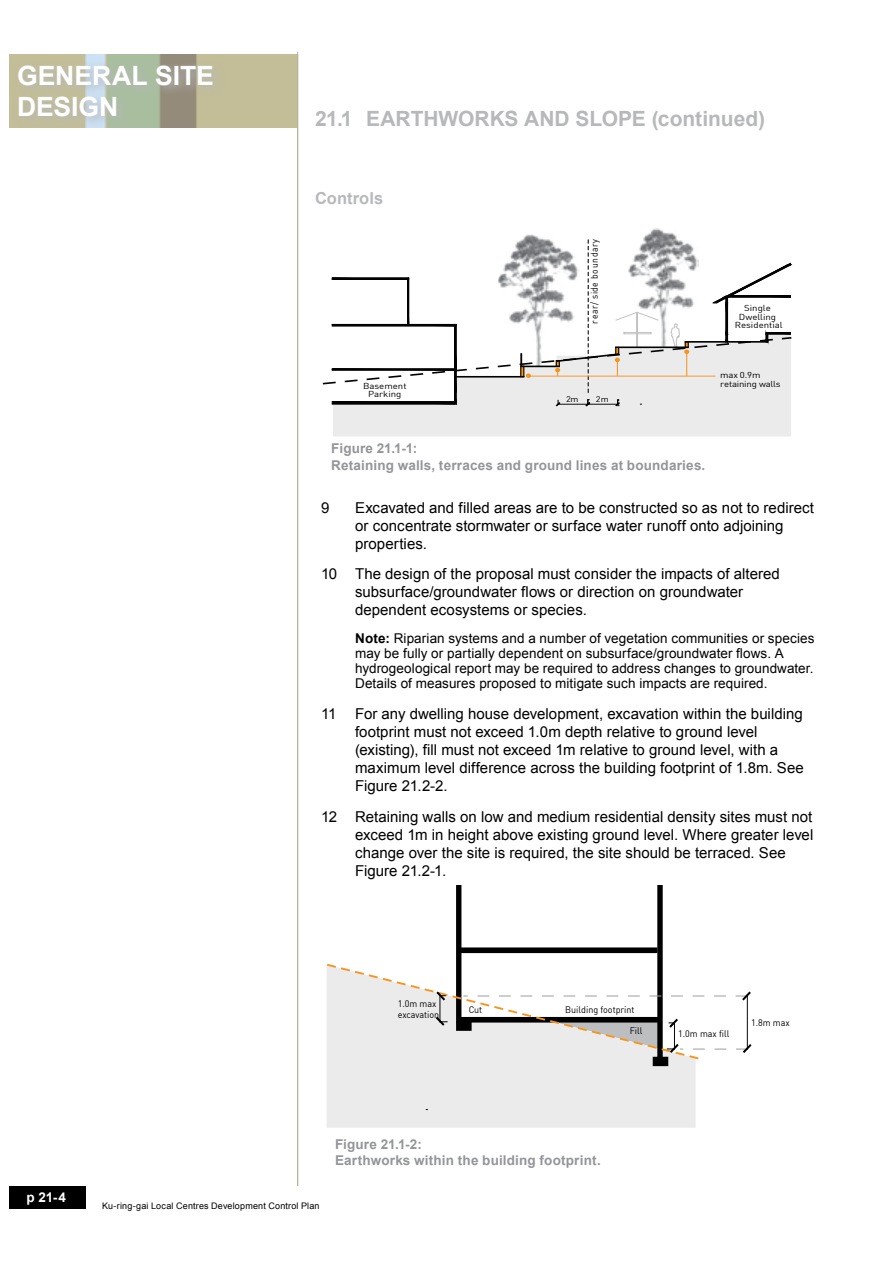
<style>
.page{position:relative;width:893px;height:1263px;background:#fff}
.page>*{position:absolute;margin:0;border:0;box-sizing:border-box;transform-origin:0 0}
.t1{font:700 26.55px/32px "Arial";color:#fff}
.t2{font:700 21px "Arial";color:#b6b8ba}
.t3{font:700 16.5px "Arial";letter-spacing:.005em;color:#b6b8ba}
.t4{font:15px/18px "Arial";color:#000}
.t5{font:13.5px/15px "Arial";letter-spacing:.005em;color:#000}
.t6{font:700 13.5px/16.2px "Arial";letter-spacing:.01em;color:#939598}
.t7{font:700 13.5px "Arial";color:#fff}
.t8{font:9.6px "DIN";letter-spacing:.08em;color:#010101;scale:.89 1}
.t9{font:9.3px/11.2px "DIN";color:#000;scale:.96 1}
.t10{font:9px "Arial";letter-spacing:.02em;color:#000}
.t11{font:8.55px/8.6px "DIN";color:#010101;text-align:center;scale:1.13 1}
.t12{font:8.55px "DIN";letter-spacing:-.02em;color:#010101;scale:1.13 1}
.t13{font:8.1px "DIN";color:#010101;scale:1.13 1}
.s1{font-weight:700}
</style>
<div class="page">
<div style="left:9px;top:1186px;width:76px;height:23px;background:#000"></div>
<img style="left:9px;top:54px;width:288px;height:74px">
<div style="left:15px;top:62px;width:210px;height:66px;background:#b6b8ba;opacity:.75"></div>
<hr style="left:297px;top:52px;width:1px;height:1134px;background:#b6b491">
<div style="left:327px;top:1060px;width:369px;height:68px;background:#ebebec"></div>
<div style="left:456px;top:885px;width:5px;height:138px;background:#000"></div>
<div style="left:657px;top:885px;width:6px;height:177px;background:#000"></div>
<div style="left:457px;top:947px;width:200px;height:6px;background:#000"></div>
<div style="left:653px;top:1057px;width:15px;height:9px;background:#000"></div>
<svg style="left:326px;top:961px;width:426px;height:99px"></svg>
<hr style="left:747px;top:996px;width:1px;height:53px;background:#010101">
<img style="left:644px;top:228px;width:33px;height:9px">
<svg style="left:333px;top:433px;width:458px;height:3px"></svg>
<svg style="left:322px;top:237px;width:471px;height:196px"></svg>
<h1 class="t1" style="left:17px;top:60px;width:198px">GENERAL SITE<br>DESIGN</h1>
<h2 class="t2" style="left:315px;top:104px;width:452px">21.1 EARTHWORKS AND SLOPE (continued)</h2>
<p class="t3" style="left:315px;top:187px;width:70px">Controls</p>
<p class="t8" style="left:588px;top:324px;width:97px;rotate:-90deg">rear/ side boundary</p>
<p class="t11" style="left:735px;top:304px;width:44px">Single<br>Dwelling<br>Residential</p>
<p class="t11" style="left:720px;top:371px;width:37px">max 0.9m</p>
<p class="t11" style="left:363px;top:381px;width:40px">Basement</p>
<p class="t12" style="left:720px;top:378px;width:55px">retaining walls</p>
<p class="t11" style="left:368px;top:390px;width:31px">Parking</p>
<p class="t13" style="left:566px;top:394px;width:13px">2m</p>
<p class="t13" style="left:596px;top:394px;width:13px">2m</p>
<p class="t6" style="left:331px;top:441px;width:376px">Figure 21.1-1:<br>Retaining walls, terraces and ground lines at boundaries.</p>
<p class="t4" style="left:321px;top:499px;width:10px">9</p>
<p class="t4" style="left:355px;top:499px;width:460px">Excavated and filled areas are to be constructed so as not to redirect or concentrate stormwater or surface water runoff onto adjoining properties.</p>
<p class="t4" style="left:355px;top:565px;width:426px;text-indent:-34px">10 The design of the proposal must consider the impacts of altered subsurface/groundwater flows or direction on groundwater dependent ecosystems or species.</p>
<p class="t5" style="left:355px;top:631px;width:461px"><span class="s1">Note:</span> Riparian systems and a number of vegetation communities or species may be fully or partially dependent on subsurface/groundwater flows. A hydrogeological report may be required to address changes to groundwater.<br>Details of measures proposed to mitigate such impacts are required.</p>
<p class="t4" style="left:355px;top:705px;width:450px;text-indent:-34px">11 For any dwelling house development, excavation within the building footprint must not exceed 1.0m depth relative to ground level (existing), fill must not exceed 1m relative to ground level, with a maximum level difference across the building footprint of 1.8m. See Figure 21.2-2.</p>
<p class="t4" style="left:355px;top:808px;width:460px;text-indent:-34px">12 Retaining walls on low and medium residential density sites must not exceed 1m in height above existing ground level. Where greater level change over the site is required, the site should be terraced. See Figure 21.2-1.</p>
<p class="t9" style="left:398px;top:997px;width:45px">1.0m max excavation</p>
<p class="t9" style="left:469px;top:1004px;width:15px">Cut</p>
<p class="t9" style="left:630px;top:1000px;width:15px;line-height:20.1px;text-indent:-64px">Building footprint<br>Fill</p>
<p class="t9" style="left:678px;top:1028px;width:55px">1.0m max fill</p>
<p class="t9" style="left:751px;top:1017px;width:42px">1.8m max</p>
<p class="t6" style="left:335px;top:1136px;width:267px">Figure 21.1-2:<br>Earthworks within the building footprint.</p>
<p class="t7" style="left:26px;top:1188px;width:41px">p 21-4</p>
<p class="t10" style="left:102px;top:1199px;width:219px">Ku-ring-gai Local Centres Development Control Plan</p>
</div>
